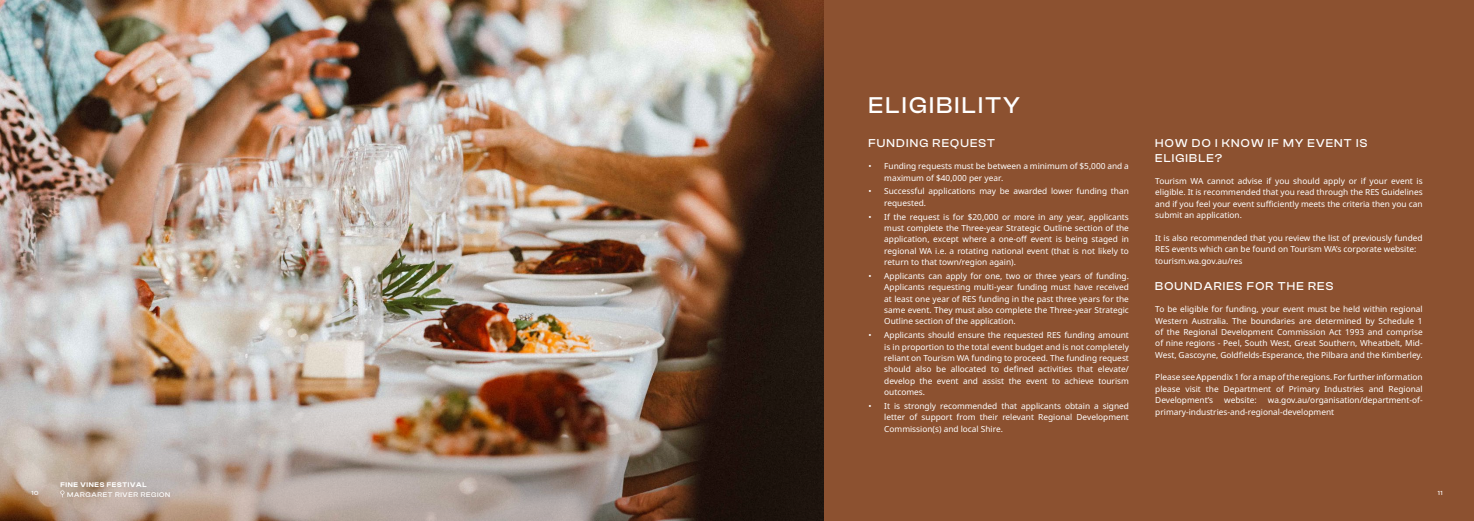
<style>
.page{position:relative;width:1474px;height:521px;background:#fff}
.page>*{position:absolute;margin:0;border:0;box-sizing:border-box;transform-origin:0 0}
.t1{font:500 23.62px "Clash Display";letter-spacing:.1em;color:#fff}
.t2{font:500 11.81px/14.9px "Clash Display";letter-spacing:.1em;color:#fff}
.t3{font:8.31px/11.4px "Noto Sans";color:#fff;text-align:justify}
.t4{font:500 7px "Clash Display";letter-spacing:.1em;color:#fff}
.t5{font:600 7px "Clash Display";letter-spacing:.1em;color:#fff}
.t6{font:500 6.12px "Clash Display";color:#fff}
</style>
<div class="page">
<div style="left:0;top:0;width:1473px;height:521px;background:#8c5130"></div>
<img style="left:0;top:0;width:823px;height:365px">
<img style="left:0;top:365px;width:823px;height:156px">
<svg style="left:60px;top:490px;width:4px;height:7px"></svg>
<p class="t6" style="left:32px;top:489px;width:8px">10</p>
<p class="t5" style="left:60px;top:481px;width:88px">FINE VINES FESTIVAL</p>
<h1 class="t1" style="left:868px;top:92px;width:153px">ELIGIBILITY</h1>
<h2 class="t2" style="left:868px;top:135px;width:128px">FUNDING REQUEST</h2>
<p class="t3" style="left:884px;top:161px;width:246px;text-indent:-16px">• Funding requests must be between a minimum of $5,000 and a maximum of $40,000 per year.</p>
<p class="t3" style="left:884px;top:186px;width:246px;text-indent:-16px">• Successful applications may be awarded lower funding than requested.</p>
<p class="t3" style="left:884px;top:211px;width:246px;text-indent:-16px">• If the request is for $20,000 or more in any year, applicants must complete the Three-year Strategic Outline section of the application, except where a one-off event is being staged in regional WA i.e. a rotating national event (that is not likely to return to that town/region again).</p>
<p class="t3" style="left:884px;top:270px;width:246px;text-indent:-16px">• Applicants can apply for one, two or three years of funding.<br>Applicants requesting multi-year funding must have received at least one year of RES funding in the past three years for the same event. They must also complete the Three-year Strategic Outline section of the application.</p>
<p class="t3" style="left:884px;top:330px;width:246px;text-indent:-16px">• Applicants should ensure the requested RES funding amount is in proportion to the total event budget and is not completely reliant on Tourism WA funding to proceed. The funding request should also be allocated to defined activities that elevate/ develop the event and assist the event to achieve tourism outcomes.</p>
<p class="t3" style="left:884px;top:400px;width:246px;text-indent:-16px">• It is strongly recommended that applicants obtain a signed letter of support from their relevant Regional Development Commission(s) and local Shire.</p>
<h2 class="t2" style="left:1155px;top:135px;width:213px">HOW DO I KNOW IF MY EVENT IS<br>ELIGIBLE?</h2>
<p class="t3" style="left:1155px;top:175px;width:269px">Tourism WA cannot advise if you should apply or if your event is eligible. It is recommended that you read through the RES Guidelines and if you feel your event sufficiently meets the criteria then you can submit an application.</p>
<p class="t3" style="left:1155px;top:232px;width:269px;text-align:left">It is also recommended that you review the list of previously funded<br>RES events which can be found on Tourism WA’s corporate website: tourism.wa.gov.au/res</p>
<h2 class="t2" style="left:1155px;top:278px;width:179px">BOUNDARIES FOR THE RES</h2>
<p class="t3" style="left:1155px;top:304px;width:269px">To be eligible for funding, your event must be held within regional Western Australia. The boundaries are determined by Schedule 1 of the Regional Development Commission Act 1993 and comprise of nine regions - Peel, South West, Great Southern, Wheatbelt, Mid-West, Gascoyne, Goldfields-Esperance, the Pilbara and the Kimberley.</p>
<p class="t3" style="left:1155px;top:372px;width:269px">Please see Appendix 1 for a map of the regions. For further information please visit the Department of Primary Industries and Regional Development’s</p>
<p class="t3" style="left:1155px;top:395px;width:269px;text-indent:113px">wa.gov.au/organisation/department-of&shy;primary-industries-and-regional-development</p>
<p class="t3" style="left:1224px;top:395px;width:34px">website:</p>
<p class="t4" style="left:67px;top:491px;width:105px">MARGARET RIVER REGION</p>
<p class="t6" style="left:1437px;top:489px;width:6px">11</p>
</div>
